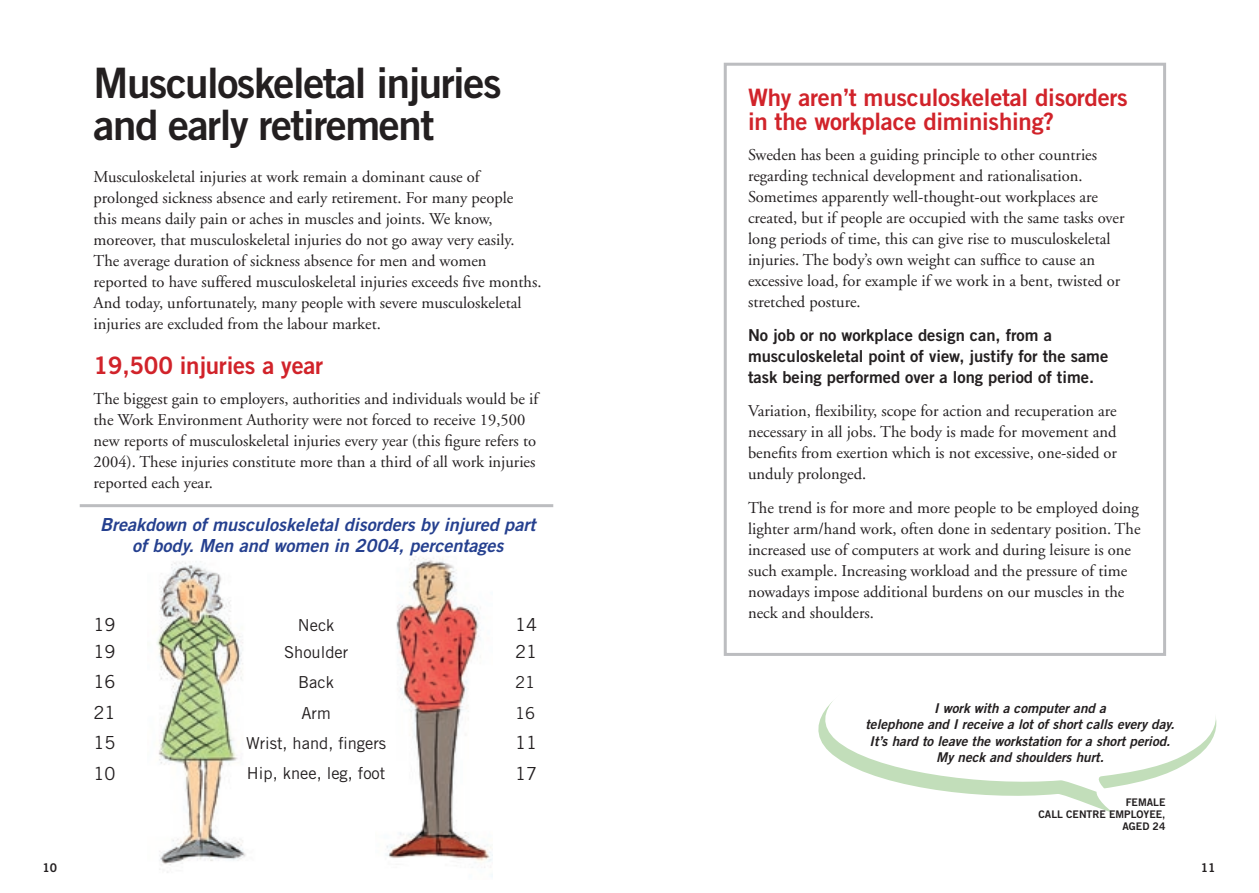
<style>
.page{position:relative;width:1259px;height:893px;background:#fff}
.page>*{position:absolute;margin:0;border:0;box-sizing:border-box;transform-origin:0 0}
.Rubrik{font:42px/42px "Trade Gothic Bold Two";letter-spacing:-.035em;color:#231f20}
.mellis{font:24px/24px "Trade Gothic Bold Two";letter-spacing:-.01em;color:#d1232a}
.t1{font:italic 18px/21.6px "Trade Gothic Bold Two";color:#25408f;text-align:center}
.t2{font:18px "Trade Gothic";color:#231f20}
.Brödtext{font:16.5px/21px "Adobe Garamond";color:#231f20}
.Brödtext-2{font:16.5px/21px "Trade Gothic Bold Two";color:#231f20}
.t3{font:16.5px "Trade Gothic";color:#231f20}
.Brödtext-3{font:italic 13.5px/16.5px "Trade Gothic Bold Two";color:#231f20;text-align:center}
.t4{font:12px "Trade Gothic Bold Two";color:#231f20}
.Brödtext-4{font:10.5px/12px "Trade Gothic Bold Two";color:#231f20;text-align:right}
</style>
<div class="page">
<img style="left:157px;top:561px;width:89px;height:312px">
<img style="left:386px;top:556px;width:107px;height:321px">
<svg style="left:818px;top:701px;width:399px;height:110px"></svg>
<hr style="left:80px;top:504px;width:473px;height:3px;background:#bcbdc0">
<div style="left:724px;top:63px;width:442px;height:593px;border:3px solid #bcbdc0"></div>
<p class="Rubrik" style="left:94px;top:61px;width:409px">Musculoskeletal injuries and early retirement</p>
<p class="Brödtext" style="left:94px;top:167px;width:449px">Musculoskeletal injuries at work remain a dominant cause of prolonged sickness absence and early retirement. For many people<br>this means daily pain or aches in muscles and joints. We know, moreover, that musculoskeletal injuries do not go away very easily.<br>The average duration of sickness absence for men and women reported to have suffered musculoskeletal injuries exceeds five months.<br>And today, unfortunately, many people with severe musculoskeletal injuries are excluded from the labour market.</p>
<p class="mellis" style="left:94px;top:353px;width:231px">19,500 injuries a year</p>
<p class="Brödtext" style="left:94px;top:389px;width:446px">The biggest gain to employers, authorities and individuals would be if the Work Environment Authority were not forced to receive 19,500 new reports of musculoskeletal injuries every year (this figure refers to 2004). These injuries constitute more than a third of all work injuries reported each year.</p>
<p class="t1" style="left:100px;top:513px;width:436px">Breakdown of musculoskeletal disorders by injured part of body. Men and women in 2004, percentages</p>
<p class="t2" style="left:94px;top:614px;width:23px">19</p>
<p class="t2" style="left:94px;top:640px;width:23px">19</p>
<p class="t2" style="left:94px;top:671px;width:23px">16</p>
<p class="t2" style="left:94px;top:701px;width:23px">21</p>
<p class="t2" style="left:94px;top:732px;width:23px">15</p>
<p class="t2" style="left:94px;top:763px;width:23px">10</p>
<p class="t3" style="left:298px;top:616px;width:38px">Neck</p>
<p class="t3" style="left:284px;top:642px;width:66px">Shoulder</p>
<p class="t3" style="left:298px;top:672px;width:37px">Back</p>
<p class="t3" style="left:301px;top:703px;width:31px">Arm</p>
<p class="t3" style="left:246px;top:733px;width:141px">Wrist, hand, fingers</p>
<p class="t3" style="left:247px;top:763px;width:140px">Hip, knee, leg, foot</p>
<p class="t2" style="left:515px;top:614px;width:23px">14</p>
<p class="t2" style="left:515px;top:640px;width:23px">21</p>
<p class="t3" style="left:515px;top:672px;width:22px">21</p>
<p class="t3" style="left:515px;top:703px;width:22px">16</p>
<p class="t2" style="left:515px;top:732px;width:23px">11</p>
<p class="t2" style="left:515px;top:763px;width:23px">17</p>
<p class="mellis" style="left:748px;top:85px;width:381px">Why aren’t musculoskeletal disorders in the workplace diminishing?</p>
<p class="Brödtext" style="left:748px;top:145px;width:378px">Sweden has been a guiding principle to other countries regarding technical development and rationalisation.<br>Sometimes apparently well-thought-out workplaces are created, but if people are occupied with the same tasks over long periods of time, this can give rise to musculoskeletal injuries. The body’s own weight can suffice to cause an excessive load, for example if we work in a bent, twisted or stretched posture.</p>
<p class="Brödtext-2" style="left:748px;top:324px;width:362px">No job or no workplace design can, from a musculoskeletal point of view, justify for the same task being performed over a long period of time.</p>
<p class="Brödtext" style="left:748px;top:401px;width:370px;text-align:justify">Variation, flexibility, scope for action and recuperation are necessary in all jobs. The body is made for movement and benefits from exertion which is not excessive, one-sided or unduly prolonged.</p>
<p class="Brödtext" style="left:748px;top:498px;width:394px">The trend is for more and more people to be employed doing lighter arm/hand work, often done in sedentary position. The increased use of computers at work and during leisure is one such example. Increasing workload and the pressure of time nowadays impose additional burdens on our muscles in the neck and shoulders.</p>
<p class="Brödtext-3" style="left:865px;top:699px;width:311px">I work with a computer and a<br>telephone and I receive a lot of short calls every day.<br>It’s hard to leave the workstation for a short period.<br>My neck and shoulders hurt.</p>
<p class="Brödtext-4" style="left:1038px;top:796px;width:128px">FEMALE<br>CALL CENTRE EMPLOYEE,<br>AGED 24</p>
<p class="t4" style="left:43px;top:860px;width:16px">10</p>
<p class="t4" style="left:1201px;top:860px;width:16px">11</p>
</div>
